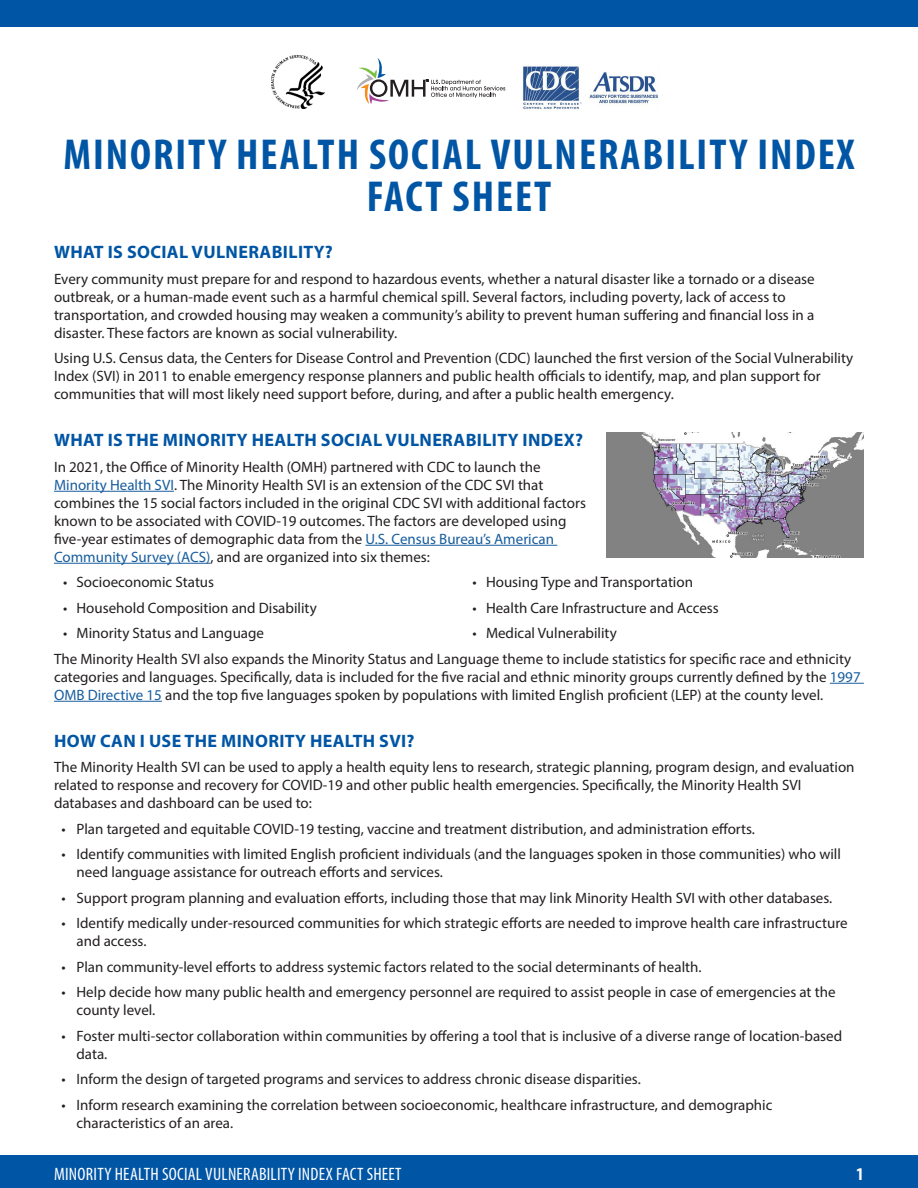
<style>
.page{position:relative;width:918px;height:1188px;background:#fff}
.page>*{position:absolute;margin:0;border:0;box-sizing:border-box;transform-origin:0 0}
.section_hdr_bnr{font:700 condensed 43.5px/42px "Myriad Pro";letter-spacing:.045em;color:#0055a4;text-align:center}
.body_copy{font:700 18px "Myriad Pro";letter-spacing:.02em;color:#0055a4}
.Sec_Ftr_R{font:condensed 18px "Myriad Pro";letter-spacing:.01em;color:#fff}
.page{font:700 condensed 18px "Myriad Pro";color:#fff}
.body_copy-2{font:15px/18px "Myriad Pro";color:#231f20}
.s1{color:#175d9e}
</style>
<div class="page">
<div style="left:0;top:1155px;width:918px;height:33px;background:#0155a5"></div>
<div style="left:0;top:0;width:918px;height:27px;background:#0155a5"></div>
<hr style="left:54px;top:491px;width:120px;height:1px;background:#175d9e">
<hr style="left:365px;top:545px;width:192px;height:1px;background:#175d9e">
<hr style="left:54px;top:563px;width:156px;height:1px;background:#175d9e">
<hr style="left:830px;top:683px;width:34px;height:1px;background:#175d9e">
<hr style="left:54px;top:701px;width:108px;height:1px;background:#175d9e">
<img style="left:606px;top:432px;width:258px;height:126px">
<img style="left:272px;top:55px;width:53px;height:54px">
<svg style="left:357px;top:58px;width:148px;height:46px"></svg>
<img style="left:522px;top:65px;width:136px;height:45px">
<p class="section_hdr_bnr" style="left:63px;top:132px;width:793px">MINORITY HEALTH SOCIAL VULNERABILITY INDEX<br>FACT SHEET</p>
<p class="body_copy" style="left:54px;top:240px;width:280px">WHAT IS SOCIAL VULNERABILITY?</p>
<p class="body_copy-2" style="left:54px;top:269px;width:762px">Every community must prepare for and respond to hazardous events, whether a natural disaster like a tornado or a disease outbreak, or a human-made event such as a harmful chemical spill. Several factors, including poverty, lack of access to transportation, and crowded housing may weaken a community’s ability to prevent human suffering and financial loss in a disaster. These factors are known as social vulnerability.</p>
<p class="body_copy-2" style="left:54px;top:349px;width:801px">Using U.S. Census data, the Centers for Disease Control and Prevention (CDC) launched the first version of the Social Vulnerability<br>Index (SVI) in 2011 to enable emergency response planners and public health officials to identify, map, and plan support for communities that will most likely need support before, during, and after a public health emergency.</p>
<p class="body_copy" style="left:54px;top:428px;width:530px">WHAT IS THE MINORITY HEALTH SOCIAL VULNERABILITY INDEX?</p>
<p class="body_copy-2" style="left:54px;top:457px;width:533px">In 2021, the Office of Minority Health (OMH) partnered with CDC to launch the <span class="s1">Minority Health SVI</span>. The Minority Health SVI is an extension of the CDC SVI that combines the 15 social factors included in the original CDC SVI with additional factors known to be associated with COVID-19 outcomes. The factors are developed using five-year estimates of demographic data from the <span class="s1">U.S. Census Bureau’s American Community Survey (ACS)</span>, and are organized into six themes:</p>
<p class="body_copy-2" style="left:63px;top:573px;width:153px">• Socioeconomic Status</p>
<p class="body_copy-2" style="left:63px;top:598px;width:255px">• Household Composition and Disability</p>
<p class="body_copy-2" style="left:63px;top:624px;width:203px">• Minority Status and Language</p>
<p class="body_copy-2" style="left:472px;top:573px;width:222px">• Housing Type and Transportation</p>
<p class="body_copy-2" style="left:472px;top:598px;width:248px">• Health Care Infrastructure and Access</p>
<p class="body_copy-2" style="left:472px;top:624px;width:146px">• Medical Vulnerability</p>
<p class="body_copy-2" style="left:54px;top:649px;width:808px">The Minority Health SVI also expands the Minority Status and Language theme to include statistics for specific race and ethnicity categories and languages. Specifically, data is included for the five racial and ethnic minority groups currently defined by the <span class="s1">1997<br>OMB Directive 15</span> and the top five languages spoken by populations with limited English proficient (LEP) at the county level.</p>
<p class="body_copy" style="left:54px;top:729px;width:362px">HOW CAN I USE THE MINORITY HEALTH SVI?</p>
<p class="body_copy-2" style="left:54px;top:758px;width:802px">The Minority Health SVI can be used to apply a health equity lens to research, strategic planning, program design, and evaluation related to response and recovery for COVID-19 and other public health emergencies. Specifically, the Minority Health SVI databases and dashboard can be used to:</p>
<p class="body_copy-2" style="left:62px;top:820px;width:695px">• Plan targeted and equitable COVID-19 testing, vaccine and treatment distribution, and administration efforts.</p>
<p class="body_copy-2" style="left:76px;top:845px;width:766px;text-indent:-15px">• Identify communities with limited English proficient individuals (and the languages spoken in those communities) who will need language assistance for outreach efforts and services.</p>
<p class="body_copy-2" style="left:62px;top:889px;width:772px">• Support program planning and evaluation efforts, including those that may link Minority Health SVI with other databases.</p>
<p class="body_copy-2" style="left:76px;top:914px;width:773px;text-indent:-15px">• Identify medically under-resourced communities for which strategic efforts are needed to improve health care infrastructure and access.</p>
<p class="body_copy-2" style="left:62px;top:958px;width:642px">• Plan community-level efforts to address systemic factors related to the social determinants of health.</p>
<p class="body_copy-2" style="left:76px;top:983px;width:761px;text-indent:-15px">• Help decide how many public health and emergency personnel are required to assist people in case of emergencies at the county level.</p>
<p class="body_copy-2" style="left:76px;top:1027px;width:767px;text-indent:-15px">• Foster multi-sector collaboration within communities by offering a tool that is inclusive of a diverse range of location-based data.</p>
<p class="body_copy-2" style="left:62px;top:1070px;width:581px">• Inform the design of targeted programs and services to address chronic disease disparities.</p>
<p class="body_copy-2" style="left:76px;top:1096px;width:698px;text-indent:-15px">• Inform research examining the correlation between socioeconomic, healthcare infrastructure, and demographic characteristics of an area.</p>
<p class="Sec_Ftr_R" style="left:54px;top:1163px;width:349px">MINORITY HEALTH SOCIAL VULNERABILITY INDEX FACT SHEET</p>
<p class="page" style="left:856px;top:1163px;width:9px">1</p>
</div>
